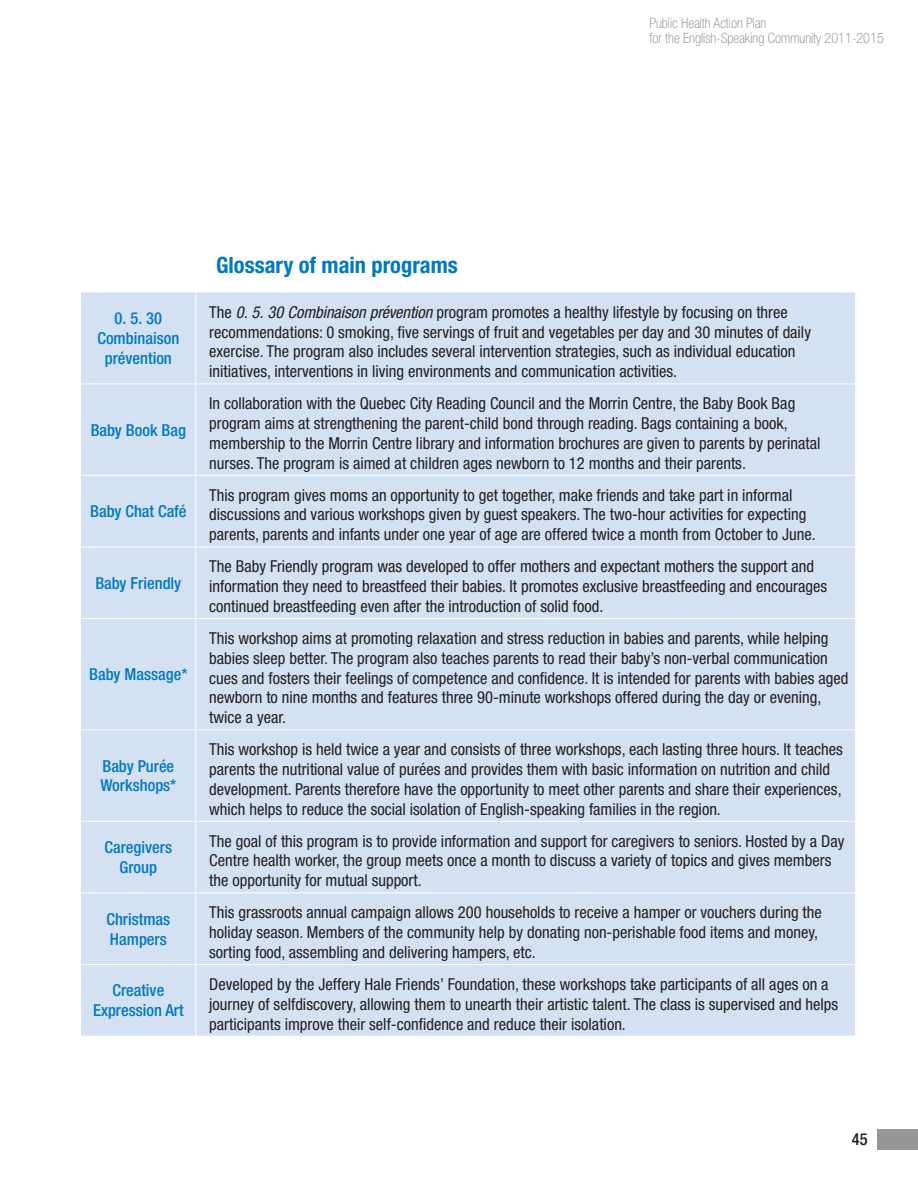
<style>
.page{position:relative;width:918px;height:1188px;background:#fff}
.page>*{position:absolute;margin:0;border:0;box-sizing:border-box;transform-origin:0 0}
.t1{font:700 condensed 22.5px "Helvetica Neue LT Std";color:#0079c1}
.t2{font:condensed 16.5px/19.8px "Helvetica Neue LT Std";color:#231f20}
.t3{font:500 condensed 16.5px/19.8px "Helvetica Neue LT Std";color:#0079c1;text-align:center}
.t4{font:500 condensed 16.5px "Helvetica Neue LT Std";color:#231f20}
.t5{font:100 condensed 14.25px/15px "Helvetica Neue";color:#808285}
.s1{font-style:italic}
</style>
<div class="page">
<div style="left:878px;top:1129px;width:40px;height:20px;background:#949698"></div>
<div style="left:81px;top:292px;width:774px;height:744px;background:#d4e1f3"></div>
<hr style="left:195px;top:292px;width:1px;height:92px;background:#fff">
<hr style="left:195px;top:384px;width:1px;height:91px;background:#fff">
<hr style="left:195px;top:476px;width:1px;height:71px;background:#fff">
<hr style="left:195px;top:547px;width:1px;height:71px;background:#fff">
<hr style="left:195px;top:619px;width:1px;height:110px;background:#fff">
<hr style="left:195px;top:730px;width:1px;height:91px;background:#fff">
<hr style="left:195px;top:822px;width:1px;height:71px;background:#fff">
<hr style="left:195px;top:893px;width:1px;height:71px;background:#fff">
<hr style="left:195px;top:965px;width:1px;height:71px;background:#fff">
<hr style="left:81px;top:384px;width:115px;height:1px;background:#fff">
<hr style="left:196px;top:384px;width:660px;height:1px;background:#fff">
<hr style="left:81px;top:475px;width:115px;height:1px;background:#fff">
<hr style="left:196px;top:475px;width:660px;height:1px;background:#fff">
<hr style="left:81px;top:547px;width:115px;height:1px;background:#fff">
<hr style="left:196px;top:547px;width:660px;height:1px;background:#fff">
<hr style="left:81px;top:618px;width:115px;height:1px;background:#fff">
<hr style="left:196px;top:618px;width:660px;height:1px;background:#fff">
<hr style="left:81px;top:729px;width:115px;height:1px;background:#fff">
<hr style="left:196px;top:729px;width:660px;height:1px;background:#fff">
<hr style="left:81px;top:821px;width:115px;height:1px;background:#fff">
<hr style="left:196px;top:821px;width:660px;height:1px;background:#fff">
<hr style="left:81px;top:893px;width:115px;height:1px;background:#fff">
<hr style="left:196px;top:893px;width:660px;height:1px;background:#fff">
<hr style="left:81px;top:964px;width:115px;height:1px;background:#fff">
<hr style="left:196px;top:964px;width:660px;height:1px;background:#fff">
<h1 class="t1" style="left:216px;top:251px;width:243px">Glossary of main programs</h1>
<p class="t5" style="left:649px;top:16px;width:236px">Public Health Action Plan<br>for the English-Speaking Community 2011-2015</p>
<p class="t3" style="left:97px;top:308px;width:83px">0. 5. 30<br>Combinaison prévention</p>
<p class="t2" style="left:209px;top:302px;width:603px">The <span class="s1">0. 5. 30 Combinaison prévention</span> program promotes a healthy lifestyle by focusing on three recommendations: 0 smoking, five servings of fruit and vegetables per day and 30 minutes of daily exercise. The program also includes several intervention strategies, such as individual education initiatives, interventions in living environments and communication activities.</p>
<p class="t3" style="left:91px;top:420px;width:97px">Baby Book Bag</p>
<p class="t3" style="left:90px;top:501px;width:98px">Baby Chat Café</p>
<p class="t3" style="left:95px;top:573px;width:87px">Baby Friendly</p>
<p class="t3" style="left:89px;top:664px;width:100px">Baby Massage*</p>
<p class="t3" style="left:100px;top:756px;width:78px;text-align:left">Baby Purée<br>Workshops*</p>
<p class="t2" style="left:209px;top:393px;width:613px">In collaboration with the Quebec City Reading Council and the Morrin Centre, the Baby Book Bag program aims at strengthening the parent-child bond through reading. Bags containing a book, membership to the Morrin Centre library and information brochures are given to parents by perinatal nurses. The program is aimed at children ages newborn to 12 months and their parents.</p>
<p class="t2" style="left:209px;top:485px;width:608px">This program gives moms an opportunity to get together, make friends and take part in informal discussions and various workshops given by guest speakers. The two-hour activities for expecting parents, parents and infants under one year of age are offered twice a month from October to June.</p>
<p class="t2" style="left:209px;top:556px;width:619px">The Baby Friendly program was developed to offer mothers and expectant mothers the support and information they need to breastfeed their babies. It promotes exclusive breastfeeding and encourages continued breastfeeding even after the introduction of solid food.</p>
<p class="t2" style="left:209px;top:628px;width:641px">This workshop aims at promoting relaxation and stress reduction in babies and parents, while helping babies sleep better. The program also teaches parents to read their baby’s non-verbal communication cues and fosters their feelings of competence and confidence. It is intended for parents with babies aged newborn to nine months and features three 90-minute workshops offered during the day or evening, twice a year.</p>
<p class="t2" style="left:209px;top:739px;width:635px">This workshop is held twice a year and consists of three workshops, each lasting three hours. It teaches parents the nutritional value of purées and provides them with basic information on nutrition and child development. Parents therefore have the opportunity to meet other parents and share their experiences, which helps to reduce the social isolation of English-speaking families in the region.</p>
<p class="t3" style="left:105px;top:837px;width:69px">Caregivers<br>Group</p>
<p class="t2" style="left:209px;top:831px;width:637px">The goal of this program is to provide information and support for caregivers to seniors. Hosted by a Day<br>Centre health worker, the group meets once a month to discuss a variety of topics and gives members the opportunity for mutual support.</p>
<p class="t3" style="left:106px;top:909px;width:65px;text-align:left">Christmas<br>Hampers</p>
<p class="t2" style="left:209px;top:902px;width:614px">This grassroots annual campaign allows 200 households to receive a hamper or vouchers during the holiday season. Members of the community help by donating non-perishable food items and money, sorting food, assembling and delivering hampers, etc.</p>
<p class="t3" style="left:93px;top:980px;width:92px">Creative<br>Expression Art</p>
<p class="t2" style="left:209px;top:974px;width:631px">Developed by the Jeffery Hale Friends’ Foundation, these workshops take participants of all ages on a journey of selfdiscovery, allowing them to unearth their artistic talent. The class is supervised and helps participants improve their self-confidence and reduce their isolation.</p>
<p class="t4" style="left:852px;top:1129px;width:17px">45</p>
</div>
